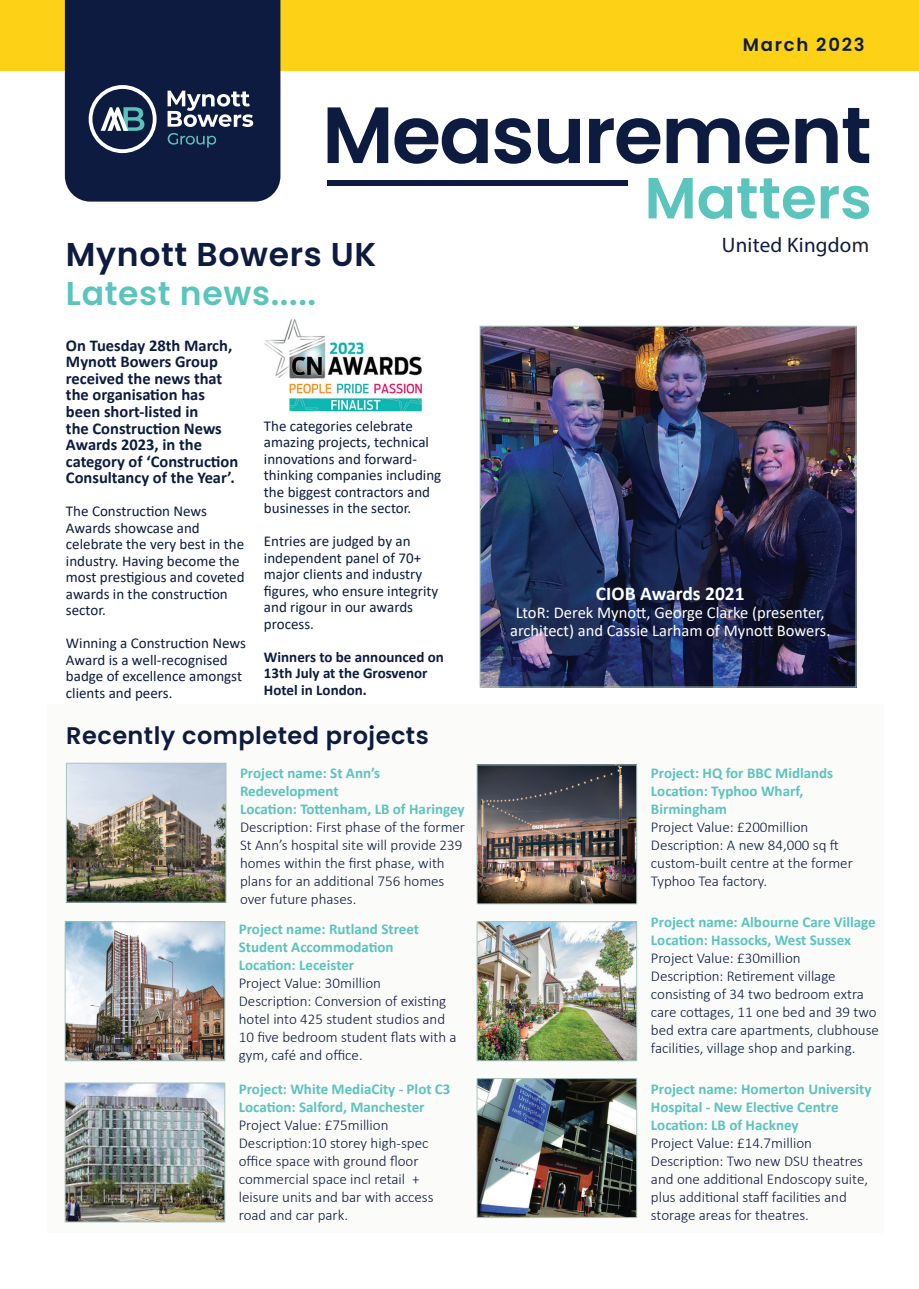
<style>
.page{position:relative;width:919px;height:1289px;background:#fff}
.page>*{position:absolute;margin:0;border:0;box-sizing:border-box;transform-origin:0 0}
.t1{font:600 33px "Poppins";letter-spacing:.02em;color:#5ac4bd}
.t2{font:600 33px "Poppins";letter-spacing:.02em;color:#0c1b3f}
.t3{font:600 24px "Poppins";letter-spacing:.02em;color:#0c1b3f}
.t4{font:21px "Myriad Pro";letter-spacing:.01em;color:#0c1b3f}
.t5{font:700 19.5px "Calibri";color:#fff}
.t6{font:600 18px "Poppins";letter-spacing:.1em;color:#0c1b3f}
.t7{font:700 16.5px/16.5px "Calibri";color:#0c1b3f}
.t8{font:16.5px/18px "Calibri";color:#fff;text-align:center}
.t9{font:300 15px/18px "Calibri";color:#0c1b3f}
.t10{font:15px/16.5px "Calibri";color:#0c1b3f}
.t11{font:700 15px/18px "Calibri";color:#5ac4bd}
.t12{font:700 15px/16.5px "Calibri";color:#0c1b3f}
.s1{color:#231f20}
</style>
<div class="page">
<div style="left:0;top:0;width:918px;height:71px;background:#fcd116"></div>
<svg style="left:65px;top:0;width:215px;height:202px;background:#1c2b4c"></svg>
<div style="left:47px;top:704px;width:836px;height:529px;background:#fbfbfa"></div>
<img style="left:67px;top:1084px;width:156px;height:136px">
<div style="left:65px;top:1082px;width:160px;height:140px;border:1px solid #a9c4bc"></div>
<img style="left:67px;top:923px;width:156px;height:136px">
<div style="left:65px;top:921px;width:160px;height:140px;border:1px solid #a9c4bc"></div>
<img style="left:68px;top:764px;width:156px;height:136px">
<div style="left:66px;top:762px;width:160px;height:140px;border:1px solid #a9c4bc"></div>
<img style="left:478px;top:766px;width:157px;height:136px">
<div style="left:476px;top:764px;width:161px;height:140px;border:1px solid #a9c4bc"></div>
<img style="left:478px;top:923px;width:157px;height:136px">
<div style="left:476px;top:921px;width:161px;height:140px;border:1px solid #a9c4bc"></div>
<img style="left:478px;top:1080px;width:157px;height:135px">
<div style="left:476px;top:1078px;width:161px;height:139px;border:1px solid #a9c4bc"></div>
<svg style="left:327px;top:107px;width:61px;height:56px"></svg>
<svg style="left:394px;top:118px;width:93px;height:46px"></svg>
<svg style="left:494px;top:118px;width:37px;height:46px"></svg>
<svg style="left:538px;top:119px;width:42px;height:45px"></svg>
<svg style="left:589px;top:118px;width:71px;height:46px"></svg>
<svg style="left:666px;top:118px;width:73px;height:45px"></svg>
<svg style="left:745px;top:118px;width:44px;height:46px"></svg>
<svg style="left:795px;top:108px;width:74px;height:55px"></svg>
<svg style="left:648px;top:178px;width:44px;height:40px"></svg>
<svg style="left:698px;top:178px;width:116px;height:41px"></svg>
<svg style="left:820px;top:186px;width:49px;height:33px"></svg>
<div style="left:327px;top:180px;width:301px;height:6px;background:#0c1b3f"></div>
<img style="left:481px;top:328px;width:373px;height:357px">
<div style="left:479px;top:326px;width:377px;height:361px;border:1px solid #a9c4bc"></div>
<img style="left:264px;top:319px;width:159px;height:93px">
<p class="t6" style="left:742px;top:35px;width:123px">March 2023</p>
<h1 class="t2" style="left:66px;top:235px;width:312px">Mynott Bowers UK</h1>
<h3 class="t4" style="left:721px;top:232px;width:149px">United Kingdo<span class="s1">m</span></h3>
<h1 class="t1" style="left:66px;top:274px;width:252px">Latest news.....</h1>
<p class="t7" style="left:66px;top:337px;width:174px">On Tuesday 28th March,<br>Mynott Bowers Group received the news that the organisation has been short-listed in<br>the Construction News<br>Awards 2023, in the category of ‘Construction<br>Consultancy of the Year’.</p>
<p class="t10" style="left:66px;top:502px;width:180px">The Construction News<br>Awards showcase and celebrate the very best in the industry. Having become the most prestigious and coveted awards in the construction sector.</p>
<p class="t10" style="left:66px;top:634px;width:181px">Winning a Construction News<br>Award is a well-recognised badge of excellence amongst clients and peers.</p>
<p class="t10" style="left:264px;top:417px;width:179px">The categories celebrate amazing projects, technical innovations and forward&shy;thinking companies including the biggest contractors and businesses in the sector.</p>
<p class="t10" style="left:264px;top:532px;width:176px">Entries are judged by an independent panel of 70+ major clients and industry figures, who ensure integrity and rigour in our awards process.</p>
<p class="t12" style="left:264px;top:648px;width:181px">Winners to be announced on<br>13th July at the Grosvenor<br>Hotel in London.</p>
<h2 class="t3" style="left:66px;top:721px;width:364px">Recently completed projects</h2>
<p class="t11" style="left:240px;top:764px;width:226px">Project name: St Ann’s<br>Redevelopment<br>Location: Tottenham, LB of Haringey</p>
<p class="t9" style="left:240px;top:818px;width:227px">Description: First phase of the former St Ann’s hospital site will provide 239 homes within the first phase, with plans for an additional 756 homes over future phases.</p>
<p class="t11" style="left:239px;top:919px;width:182px">Project name: Rutland Street<br>Student Accommodation<br>Location: Leceister</p>
<p class="t9" style="left:239px;top:973px;width:219px">Project Value: 30million<br>Description: Conversion of existing hotel into 425 student studios and<br>10 five bedroom student flats with a gym, café and office.</p>
<p class="t11" style="left:239px;top:1079px;width:213px">Project: White MediaCity - Plot C3<br>Location: Salford, Manchester</p>
<p class="t9" style="left:239px;top:1115px;width:196px">Project Value: £75million<br>Description:10 storey high-spec office space with ground floor commercial space incl retail + leisure units and bar with access road and car park.</p>
<h3 class="t5" style="left:596px;top:579px;width:150px">CIOB Awards 2021</h3>
<p class="t8" style="left:510px;top:602px;width:322px">LtoR: Derek Mynott, George Clarke (presenter, architect) and Cassie Larham of Mynott Bowers.</p>
<p class="t11" style="left:651px;top:763px;width:184px">Project: HQ for BBC Midlands<br>Location: Typhoo Wharf,<br>Birmingham</p>
<p class="t9" style="left:651px;top:817px;width:203px">Project Value: £200million<br>Description: A new 84,000 sq ft custom-built centre at the former<br>Typhoo Tea factory.</p>
<p class="t11" style="left:651px;top:913px;width:226px">Project name: Albourne Care Village<br>Location: Hassocks, West Sussex</p>
<p class="t9" style="left:651px;top:949px;width:229px">Project Value: £30million<br>Description: Retirement village consisting of 34 two bedroom extra care cottages, 11 one bed and 39 two bed extra care apartments, clubhouse facilities, village shop and parking.</p>
<p class="t11" style="left:651px;top:1079px;width:222px">Project name: Homerton University<br>Hospital - New Elective Centre<br>Location: LB of Hackney</p>
<p class="t9" style="left:651px;top:1133px;width:219px">Project Value: £14.7million Description: Two new DSU theatres and one additional Endoscopy suite, plus additional staff facilities and storage areas for theatres.</p>
</div>
